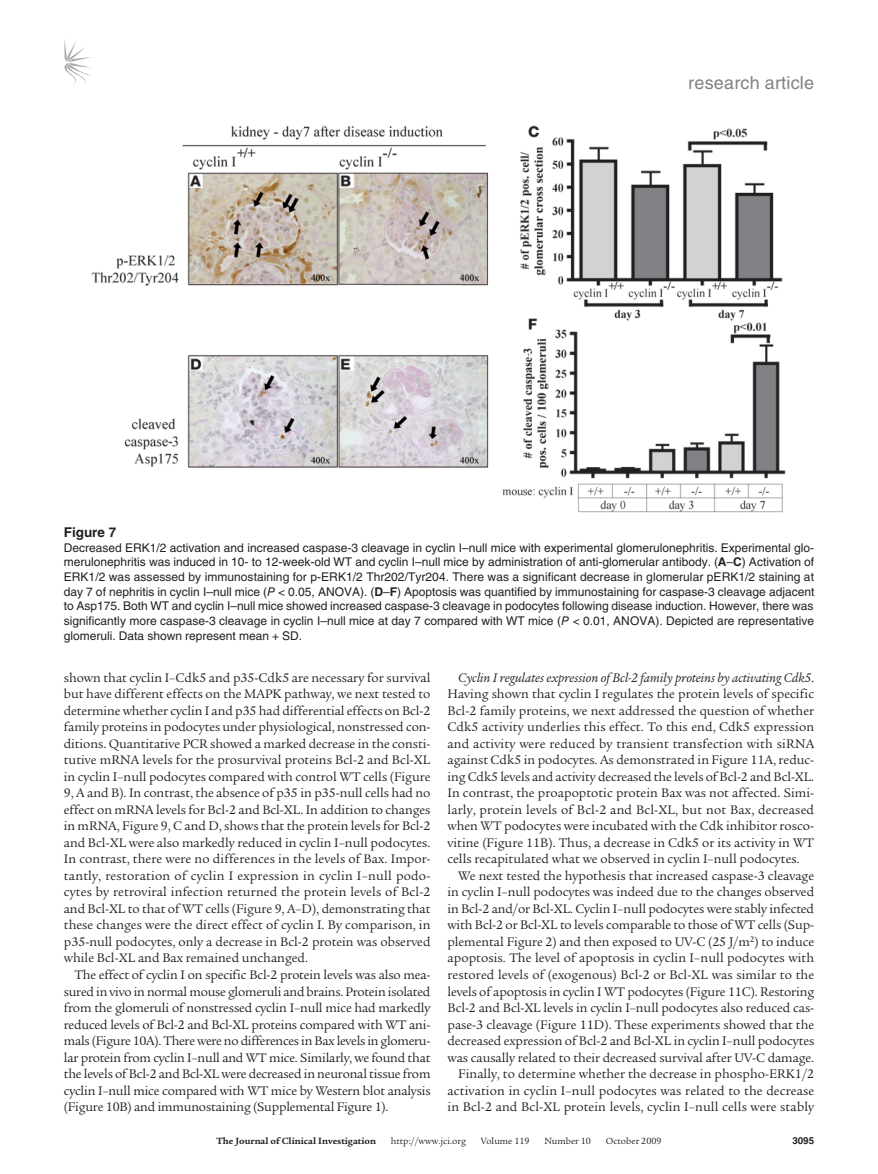
<style>
.page{position:relative;width:878px;height:1174px;background:#fff}
.page>*{position:absolute;margin:0;border:0;box-sizing:border-box;transform-origin:0 0}
.t1{font:18px "Helvetica LT Std";letter-spacing:.01em;color:#808285}
.t2{font:13.5px/16.5px "Legacy Serif Std";letter-spacing:-.005em;color:#231f20;text-align:justify}
.t3{font:700 13.5px "Helvetica LT Std";color:#231f20}
.t4{font:12px/14.7px "Helvetica LT Std";color:#231f20;text-align:justify}
.t5{font:9.75px "Legacy Serif Std";color:#231f20}
.t6{font:700 9.75px "Legacy Serif Std";color:#231f20}
.t7{font:700 9.75px "Helvetica LT Std";color:#231f20}
.s1{font-weight:700}
.s2{font-style:italic}
</style>
<div class="page">
<svg style="left:64px;top:39px;width:27px;height:46px"></svg>
<img style="left:91px;top:125px;width:695px;height:388px">
<h1 class="t1" style="left:688px;top:72px;width:127px">research article</h1>
<p class="t3" style="left:64px;top:524px;width:54px">Figure 7</p>
<p class="t4" style="left:64px;top:540px;width:752px">Decreased ERK1/2 activation and increased caspase-3 cleavage in cyclin I–null mice with experimental glomerulonephritis. Experimental glo&shy;merulonephritis was induced in 10- to 12-week-old WT and cyclin I–null mice by administration of anti-glomerular antibody. (<span class="s1">A</span>–<span class="s1">C</span>) Activation of ERK1/2 was assessed by immunostaining for p-ERK1/2 Thr202/Tyr204. There was a significant decrease in glomerular pERK1/2 staining at day 7 of nephritis in cyclin I–null mice (<span class="s2">P</span> &lt; 0.05, ANOVA). (<span class="s1">D</span>–<span class="s1">F</span>) Apoptosis was quantified by immunostaining for caspase-3 cleavage adjacent to Asp175. Both WT and cyclin I–null mice showed increased caspase-3 cleavage in podocytes following disease induction. However, there was significantly more caspase-3 cleavage in cyclin I–null mice at day 7 compared with WT mice (<span class="s2">P</span> &lt; 0.01, ANOVA). Depicted are representative glomeruli. Data shown represent mean + SD.</p>
<p class="t2" style="left:64px;top:669px;width:368px">shown that cyclin I–Cdk5 and p35-Cdk5 are necessary for survival but have different effects on the MAPK pathway, we next tested to determine whether cyclin I and p35 had differential effects on Bcl-2 family proteins in podocytes under physiological, nonstressed con&shy;ditions. Quantitative PCR showed a marked decrease in the consti&shy;tutive mRNA levels for the prosurvival proteins Bcl-2 and Bcl-XL in cyclin I–null podocytes compared with control WT cells (Figure 9, A and B). In contrast, the absence of p35 in p35-null cells had no effect on mRNA levels for Bcl-2 and Bcl-XL. In addition to changes in mRNA, Figure 9, C and D, shows that the protein levels for Bcl-2 and Bcl-XL were also markedly reduced in cyclin I–null podocytes.<br>In contrast, there were no differences in the levels of Bax. Impor&shy;tantly, restoration of cyclin I expression in cyclin I–null podo&shy;cytes by retroviral infection returned the protein levels of Bcl-2 and Bcl-XL to that of WT cells (Figure 9, A–D), demonstrating that these changes were the direct effect of cyclin I. By comparison, in p35-null podocytes, only a decrease in Bcl-2 protein was observed while Bcl-XL and Bax remained unchanged.</p>
<p class="t2" style="left:64px;top:966px;width:368px;text-indent:11px">The effect of cyclin I on specific Bcl-2 protein levels was also mea&shy;sured in vivo in normal mouse glomeruli and brains. Protein isolated from the glomeruli of nonstressed cyclin I–null mice had markedly reduced levels of Bcl-2 and Bcl-XL proteins compared with WT ani&shy;mals (Figure 10A). There were no differences in Bax levels in glomeru&shy;lar protein from cyclin I–null and WT mice. Similarly, we found that the levels of Bcl-2 and Bcl-XL were decreased in neuronal tissue from cyclin I–null mice compared with WT mice by Western blot analysis (Figure 10B) and immunostaining (Supplemental Figure 1).</p>
<p class="t2" style="left:447px;top:669px;width:368px;text-indent:11px"><span class="s2">Cyclin I regulates expression of Bcl-2 family proteins by activating Cdk5</span>.<br>Having shown that cyclin I regulates the protein levels of specific Bcl-2 family proteins, we next addressed the question of whether Cdk5 activity underlies this effect. To this end, Cdk5 expression and activity were reduced by transient transfection with siRNA against Cdk5 in podocytes. As demonstrated in Figure 11A, reduc&shy;ing Cdk5 levels and activity decreased the levels of Bcl-2 and Bcl-XL.<br>In contrast, the proapoptotic protein Bax was not affected. Simi&shy;larly, protein levels of Bcl-2 and Bcl-XL, but not Bax, decreased when WT podocytes were incubated with the Cdk inhibitor rosco&shy;vitine (Figure 11B). Thus, a decrease in Cdk5 or its activity in WT cells recapitulated what we observed in cyclin I–null podocytes.</p>
<p class="t2" style="left:447px;top:867px;width:368px;text-align:right">We next tested the hypothesis that increased caspase-3 cleavage in cyclin I–null podocytes was indeed due to the changes observed in Bcl-2 and/or Bcl-XL. Cyclin I–null podocytes were stably infected with Bcl-2 or Bcl-XL to levels comparable to those of WT cells (Sup&shy;plemental Figure 2) and then exposed to UV-C (25 J/m<sup>2</sup>) to induce apoptosis. The level of apoptosis in cyclin I–null podocytes with restored levels of (exogenous) Bcl-2 or Bcl-XL was similar to the levels of apoptosis in cyclin I WT podocytes (Figure 11C). Restoring Bcl-2 and Bcl-XL levels in cyclin I–null podocytes also reduced cas&shy;pase-3 cleavage (Figure 11D). These experiments showed that the decreased expression of Bcl-2 and Bcl-XL in cyclin I–null podocytes was causally related to their decreased survival after UV-C damage.<br>Finally, to determine whether the decrease in phospho-ERK1/2 activation in cyclin I–null podocytes was related to the decrease in Bcl-2 and Bcl-XL protein levels, cyclin I–null cells were stably</p>
<p class="t6" style="left:216px;top:1135px;width:161px">The Journal of Clinical Investigation</p>
<p class="t5" style="left:391px;top:1135px;width:77px">http://www.jci.org</p>
<p class="t5" style="left:480px;top:1135px;width:50px">Volume 119</p>
<p class="t5" style="left:544px;top:1135px;width:48px">Number 10</p>
<p class="t5" style="left:605px;top:1135px;width:57px">October 2009</p>
<p class="t7" style="left:792px;top:1134px;width:23px">3095</p>
</div>
